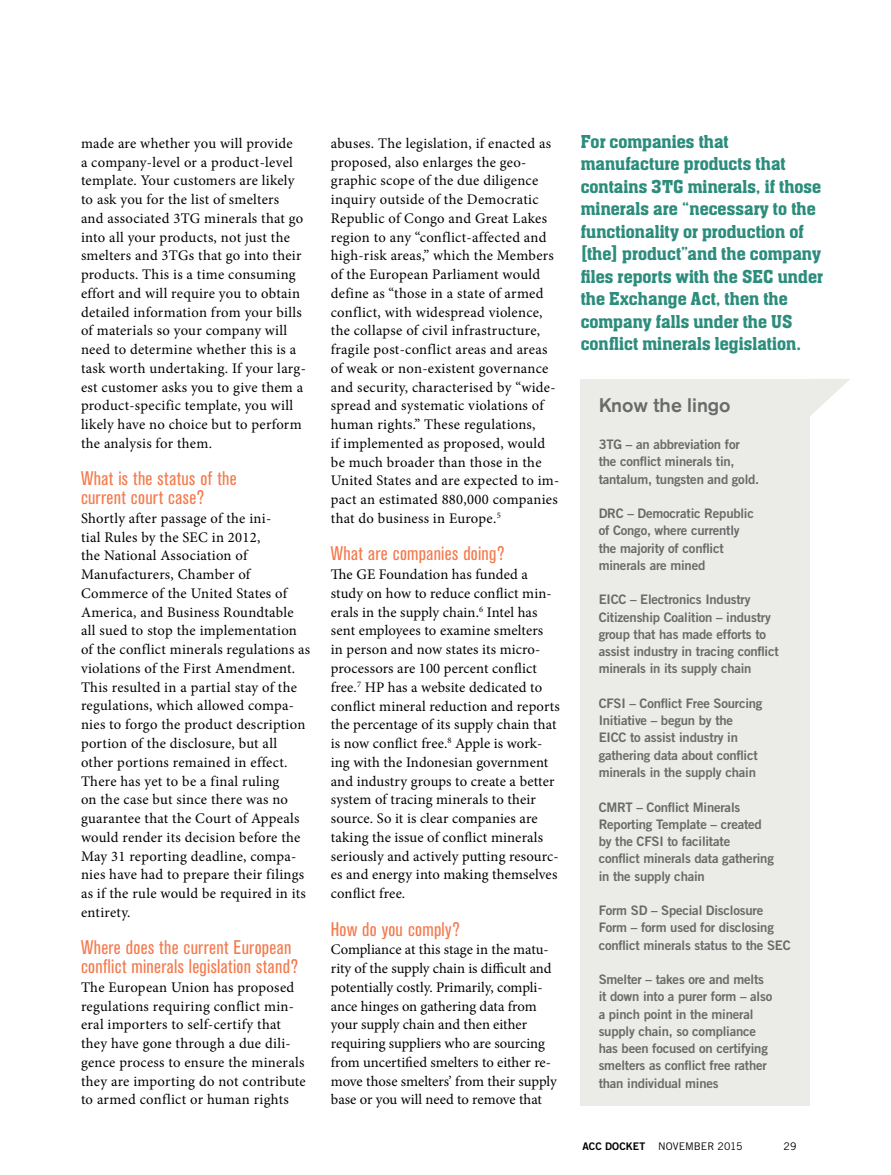
<style>
.page{position:relative;width:891px;height:1175px;background:#fff}
.page>*{position:absolute;margin:0;border:0;box-sizing:border-box;transform-origin:0 0}
.t1{font:500 19.5px/22.5px "Aachen Std";letter-spacing:.005em;color:#2c8d7d}
.t2{font:condensed 19.5px/18.8px "Akzidenz Grotesk BE";letter-spacing:.02em;color:#f47a4d}
.t3{font:500 19.5px "Akzidenz Grotesk BE";color:#686b69}
.t4{font:14.7px/18.8px "Minion Pro";letter-spacing:.015em;color:#000}
.t5{font:14.7px/18.8px "Minion Pro";letter-spacing:-.005em;color:#000}
.t6{font:13.2px/17.2px "Trade Gothic Bold Two";letter-spacing:-.015em;color:#686b69}
.t7{font:10.5px "Trade Gothic";color:#000}
.s1{font-family:"Trade Gothic Bold Two"}
</style>
<div class="page">
<div style="left:581px;top:379px;width:229px;height:726px;background:#ebece8"></div>
<svg style="left:810px;top:379px;width:40px;height:37px"></svg>
<p class="t4" style="left:81px;top:134px;width:226px">made are whether you will provide<br>a company-level or a product-level template. Your customers are likely to ask you for the list of smelters<br>and associated 3TG minerals that go into all your products, not just the smelters and 3TGs that go into their products. This is a time consuming effort and will require you to obtain detailed information from your bills of materials so your company will need to determine whether this is a task worth undertaking. If your larg&shy;est customer asks you to give them a product-specific template, you will likely have no choice but to perform the analysis for them.</p>
<h1 class="t2" style="left:81px;top:469px;width:157px">What is the status of the current court case?</h1>
<p class="t4" style="left:81px;top:509px;width:231px">Shortly after passage of the ini-<br>tial Rules by the SEC in 2012,<br>the National Association of Manufacturers, Chamber of Commerce of the United States of America, and Business Roundtable all sued to stop the implementation of the conflict minerals regulations as violations of the First Amendment.<br>This resulted in a partial stay of the regulations, which allowed compa&shy;nies to forgo the product description portion of the disclosure, but all other portions remained in effect.<br>There has yet to be a final ruling<br>on the case but since there was no guarantee that the Court of Appeals would render its decision before the May 31 reporting deadline, compa&shy;nies have had to prepare their filings as if the rule would be required in its entirety.</p>
<h1 class="t2" style="left:81px;top:938px;width:219px">Where does the current European conflict minerals legislation stand?</h1>
<p class="t4" style="left:81px;top:977px;width:226px">The European Union has proposed regulations requiring conflict min&shy;eral importers to self-certify that they have gone through a due dili&shy;gence process to ensure the minerals they are importing do not contribute to armed conflict or human rights</p>
<p class="t4" style="left:331px;top:134px;width:230px">abuses. The legislation, if enacted as proposed, also enlarges the geo&shy;graphic scope of the due diligence inquiry outside of the Democratic Republic of Congo and Great Lakes region to any “conflict-affected and high-risk areas,” which the Members of the European Parliament would define as “those in a state of armed conflict, with widespread violence, the collapse of civil infrastructure, fragile post-conflict areas and areas of weak or non-existent governance and security, characterised by “wide&shy;spread and systematic violations of human rights.” These regulations,<br>if implemented as proposed, would be much broader than those in the United States and are expected to im&shy;pact an estimated 880,000 companies that do business in Europe.<sup>5</sup></p>
<h1 class="t2" style="left:331px;top:544px;width:175px">What are companies doing?</h1>
<p class="t4" style="left:331px;top:565px;width:230px">The GE Foundation has funded a study on how to reduce conflict min&shy;erals in the supply chain.<sup>6</sup> Intel has sent employees to examine smelters<br>in person and now states its micro&shy;processors are 100 percent conflict free.<sup>7</sup> HP has a website dedicated to conflict mineral reduction and reports the percentage of its supply chain that is now conflict free.<sup>8</sup> Apple is work&shy;ing with the Indonesian government and industry groups to create a better system of tracing minerals to their source. So it is clear companies are taking the issue of conflict minerals seriously and actively putting resourc&shy;es and energy into making themselves conflict free.</p>
<h1 class="t2" style="left:331px;top:919px;width:131px">How do you comply?</h1>
<p class="t5" style="left:331px;top:940px;width:228px">Compliance at this stage in the matu&shy;rity of the supply chain is difficult and potentially costly. Primarily, compli&shy;ance hinges on gathering data from your supply chain and then either requiring suppliers who are sourcing from uncertified smelters to either re&shy;move those smelters’ from their supply base or you will need to remove that</p>
<p class="t1" style="left:581px;top:130px;width:244px">For companies that manufacture products that contains 3TG minerals, if those minerals are “necessary to the functionality or production of [the] product”and the company files reports with the SEC under the Exchange Act, then the company falls under the US conflict minerals legislation.</p>
<h1 class="t3" style="left:599px;top:393px;width:134px">Know the lingo</h1>
<p class="t6" style="left:599px;top:435px;width:162px">3TG – an abbreviation for the conflict minerals tin, tantalum, tungsten and gold.</p>
<p class="t6" style="left:599px;top:504px;width:157px">DRC – Democratic Republic of Congo, where currently the majority of conflict minerals are mined</p>
<p class="t6" style="left:599px;top:591px;width:182px">EICC – Electronics Industry<br>Citizenship Coalition – industry group that has made efforts to assist industry in tracing conflict minerals in its supply chain</p>
<p class="t6" style="left:599px;top:694px;width:165px">CFSI – Conflict Free Sourcing<br>Initiative – begun by the<br>EICC to assist industry in gathering data about conflict minerals in the supply chain</p>
<p class="t6" style="left:599px;top:798px;width:177px">CMRT – Conflict Minerals<br>Reporting Template – created by the CFSI to facilitate conflict minerals data gathering in the supply chain</p>
<p class="t6" style="left:599px;top:901px;width:194px">Form SD – Special Disclosure<br>Form – form used for disclosing conflict minerals status to the SEC</p>
<p class="t6" style="left:599px;top:970px;width:175px">Smelter – takes ore and melts it down into a purer form – also a pinch point in the mineral supply chain, so compliance has been focused on certifying smelters as conflict free rather than individual mines</p>
<p class="t7" style="left:583px;top:1140px;width:161px"><span class="s1">ACC DOCKET</span> NOVEMBER 2015</p>
<p class="t7" style="left:784px;top:1140px;width:14px">29</p>
</div>
